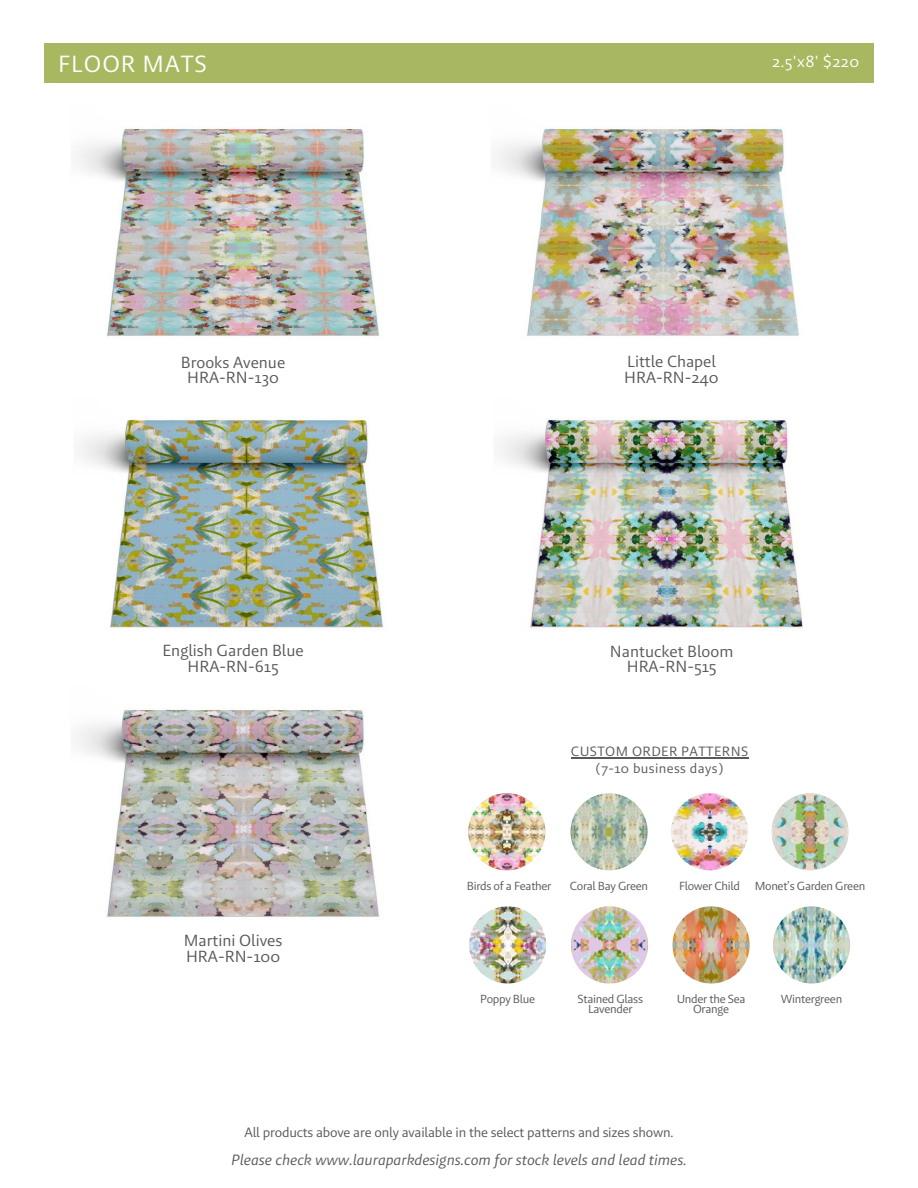
<style>
.page{position:relative;width:918px;height:1188px;background:#fff}
.page>*{position:absolute;margin:0;border:0;box-sizing:border-box;transform-origin:0 0}
.t1{font:24px "Brando Sans";letter-spacing:.04em;color:#fff}
.t2{font:16.5px/15.8px "Brando Sans";color:#58595b;text-align:center}
.t3{font:16.5px "Brando Sans";color:#fff}
.t4{font:italic 15.3px "Brando Sans";color:#58595b}
.t5{font:13.8px "Brando Sans";letter-spacing:-.01em;color:#58595b}
.t6{font:13.8px/16.8px "Brando Sans";letter-spacing:.03em;color:#58595b;text-align:center}
.t7{font:12px/10.1px "Brando Sans";letter-spacing:-.025em;color:#58595b;text-align:center}
</style>
<div class="page">
<img style="left:77px;top:707px;width:303px;height:210px">
<img style="left:80px;top:417px;width:305px;height:213px">
<img style="left:500px;top:417px;width:303px;height:213px">
<img style="left:44px;top:43px;width:336px;height:295px">
<img style="left:497px;top:126px;width:303px;height:211px">
<div style="left:45px;top:43px;width:829px;height:40px;background:#a7b861"></div>
<hr style="left:571px;top:757px;width:178px;height:1px;background:#58595b">
<img style="left:468px;top:793px;width:77px;height:77px;border-radius:50%">
<img style="left:570px;top:793px;width:78px;height:77px;border-radius:50%">
<img style="left:671px;top:793px;width:77px;height:77px;border-radius:50%">
<img style="left:771px;top:793px;width:78px;height:77px;border-radius:50%">
<img style="left:673px;top:906px;width:77px;height:77px;border-radius:50%">
<img style="left:571px;top:906px;width:77px;height:77px;border-radius:50%">
<img style="left:773px;top:906px;width:77px;height:78px;border-radius:50%">
<img style="left:469px;top:906px;width:77px;height:77px;border-radius:50%">
<h1 class="t1" style="left:58px;top:53px;width:151px">FLOOR MATS</h1>
<p class="t3" style="left:772px;top:54px;width:89px">2.5'x8' $220</p>
<p class="t2" style="left:181px;top:355px;width:106px">Brooks Avenue<br>HRA-RN-130</p>
<p class="t2" style="left:624px;top:355px;width:96px;text-align:left">Little Chapel<br>HRA-RN-240</p>
<p class="t2" style="left:162px;top:644px;width:143px">English Garden Blue<br>HRA-RN-615</p>
<p class="t2" style="left:610px;top:644px;width:125px">Nantucket Bloom<br>HRA-RN-515</p>
<p class="t6" style="left:571px;top:744px;width:179px">CUSTOM ORDER PATTERNS (7-10 business days)</p>
<p class="t2" style="left:184px;top:934px;width:100px;text-align:left">Martini Olives<br>HRA-RN-100</p>
<p class="t7" style="left:467px;top:882px;width:86px">Birds of a Feather</p>
<p class="t7" style="left:570px;top:882px;width:80px">Coral Bay Green</p>
<p class="t7" style="left:679px;top:882px;width:188px">Flower Child Monet’s Garden Green</p>
<p class="t7" style="left:480px;top:995px;width:56px">Poppy Blue</p>
<p class="t7" style="left:578px;top:995px;width:67px">Stained Glass<br>Lavender</p>
<p class="t7" style="left:677px;top:995px;width:70px">Under the Sea</p>
<p class="t7" style="left:781px;top:995px;width:63px">Wintergreen</p>
<p class="t7" style="left:693px;top:1005px;width:38px">Orange</p>
<p class="t5" style="left:244px;top:1126px;width:431px">All products above are only available in the select patterns and sizes shown.</p>
<p class="t4" style="left:231px;top:1153px;width:457px">Please check www.lauraparkdesigns.com for stock levels and lead times.</p>
</div>
